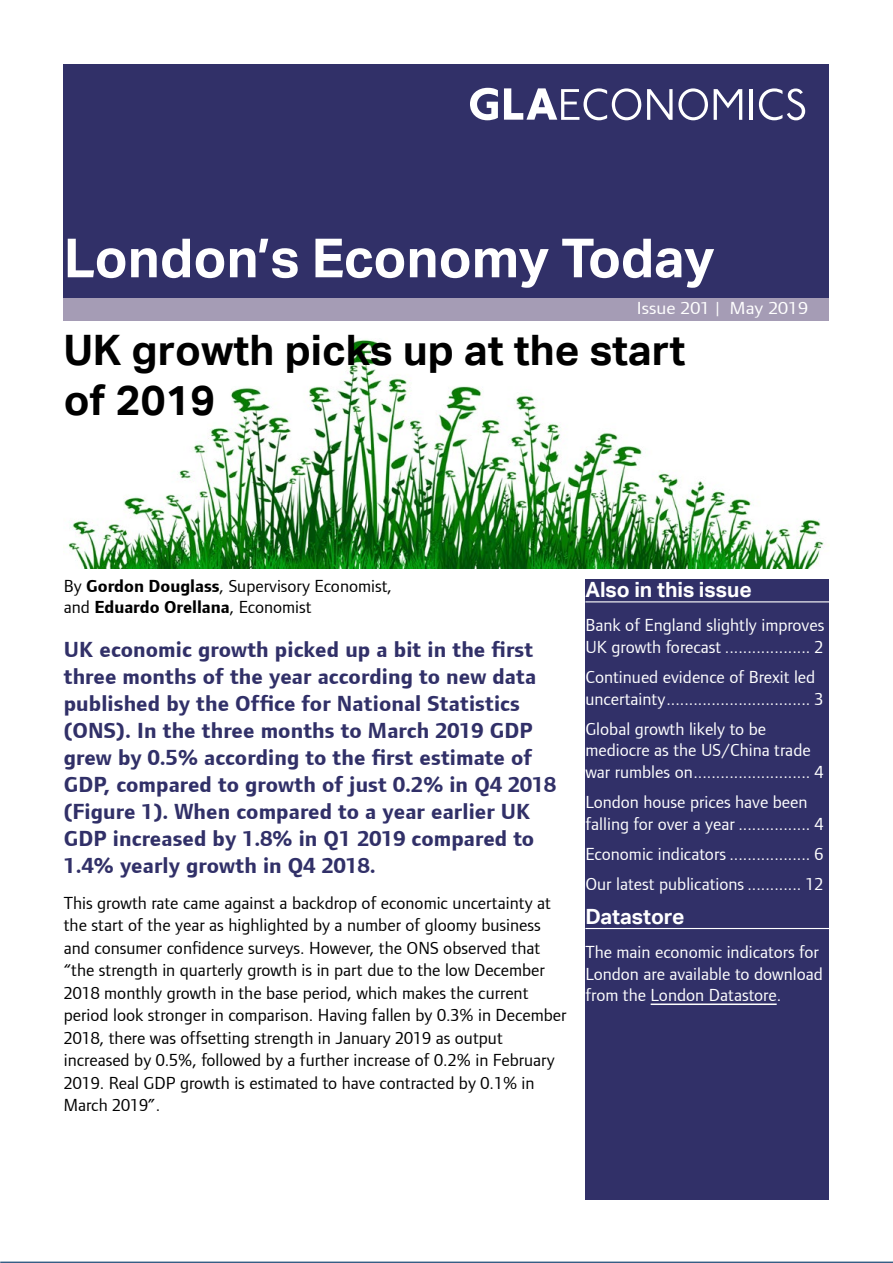
<style>
.page{position:relative;width:893px;height:1263px;background:#fff}
.page>*{position:absolute;margin:0;border:0;box-sizing:border-box;transform-origin:0 0}
.t1{font:700 54px "Aktiv Grotesk";color:#fff}
.Heading_1{font:700 42px/50.6px "Aktiv Grotesk";color:#000}
.Lead_paragraph{font:700 22.5px/27px "Foundry Form Sans";letter-spacing:.005em;color:#313068}
.TOC_heading{font:700 21px "Aktiv Grotesk";color:#fff}
.Body_text{font:18px/22.5px "Foundry Form Sans";color:#000}
.t2{font:18px/21.6px "Foundry Form Sans";color:#fff}
.Byline{font:18px/21.6px "Foundry Form Sans";color:#000}
.t3{font:18px "Foundry Form Sans";color:#fff;scale:1.1 1}
.s1{font-weight:700}
</style>
<div class="page">
<div style="left:64px;top:64px;width:765px;height:234px;background:#313068"></div>
<div style="left:64px;top:298px;width:765px;height:22px;background:#a59cb5"></div>
<hr style="left:0;top:1261px;width:893px;height:2px;background:#365e85">
<svg style="left:647px;top:88px;width:61px;height:32px"></svg>
<svg style="left:714px;top:89px;width:28px;height:31px"></svg>
<hr style="left:750px;top:89px;width:3px;height:31px;background:#fff">
<svg style="left:759px;top:88px;width:46px;height:32px"></svg>
<svg style="left:470px;top:88px;width:28px;height:32px"></svg>
<svg style="left:504px;top:88px;width:137px;height:32px"></svg>
<img style="left:68px;top:339px;width:761px;height:229px">
<div style="left:585px;top:579px;width:244px;height:620px;background:#313068"></div>
<hr style="left:585px;top:601px;width:244px;height:1px;background:#fff">
<hr style="left:585px;top:928px;width:244px;height:1px;background:#fff">
<hr style="left:651px;top:1003px;width:126px;height:2px;background:#fff">
<h1 class="t1" style="left:64px;top:227px;width:652px">London’s Economy Today</h1>
<p class="t3" style="left:637px;top:298px;width:157px">Issue 201 | May 2019</p>
<p class="Heading_1" style="left:64px;top:325px;width:623px">UK growth picks up at the start of 2019</p>
<p class="Byline" style="left:64px;top:575px;width:330px">By <span class="s1">Gordon Douglass</span>, Supervisory Economist, and <span class="s1">Eduardo Orellana</span>, Economist</p>
<p class="Lead_paragraph" style="left:64px;top:636px;width:494px">UK economic growth picked up a bit in the first three months of the year according to new data published by the Office for National Statistics (ONS). In the three months to March 2019 GDP grew by 0.5% according to the first estimate of GDP, compared to growth of just 0.2% in Q4 2018 (Figure 1). When compared to a year earlier UK GDP increased by 1.8% in Q1 2019 compared to 1.4% yearly growth in Q4 2018.</p>
<p class="Body_text" style="left:64px;top:891px;width:504px">This growth rate came against a backdrop of economic uncertainty at the start of the year as highlighted by a number of gloomy business and consumer confidence surveys. However, the ONS observed that “the strength in quarterly growth is in part due to the low December 2018 monthly growth in the base period, which makes the current period look stronger in comparison. Having fallen by 0.3% in December 2018, there was offsetting strength in January 2019 as output increased by 0.5%, followed by a further increase of 0.2% in February 2019. Real GDP growth is estimated to have contracted by 0.1% in March 2019”.</p>
<p class="TOC_heading" style="left:585px;top:577px;width:168px">Also in this issue</p>
<p class="t2" style="left:585px;top:614px;width:240px">Bank of England slightly improves<br>UK growth forecast ................... 2</p>
<p class="t2" style="left:585px;top:666px;width:240px">Continued evidence of Brexit led uncertainty................................ 3</p>
<p class="t2" style="left:585px;top:718px;width:240px">Global growth likely to be mediocre as the US/China trade war rumbles on.......................... 4</p>
<p class="t2" style="left:585px;top:791px;width:240px">London house prices have been falling for over a year ................ 4</p>
<p class="t2" style="left:585px;top:843px;width:240px">Economic indicators .................. 6</p>
<p class="t2" style="left:585px;top:873px;width:240px">Our latest publications ............ 12</p>
<p class="TOC_heading" style="left:585px;top:904px;width:101px">Datastore</p>
<p class="t2" style="left:585px;top:941px;width:239px">The main economic indicators for<br>London are available to download from the London Datastore.</p>
</div>
